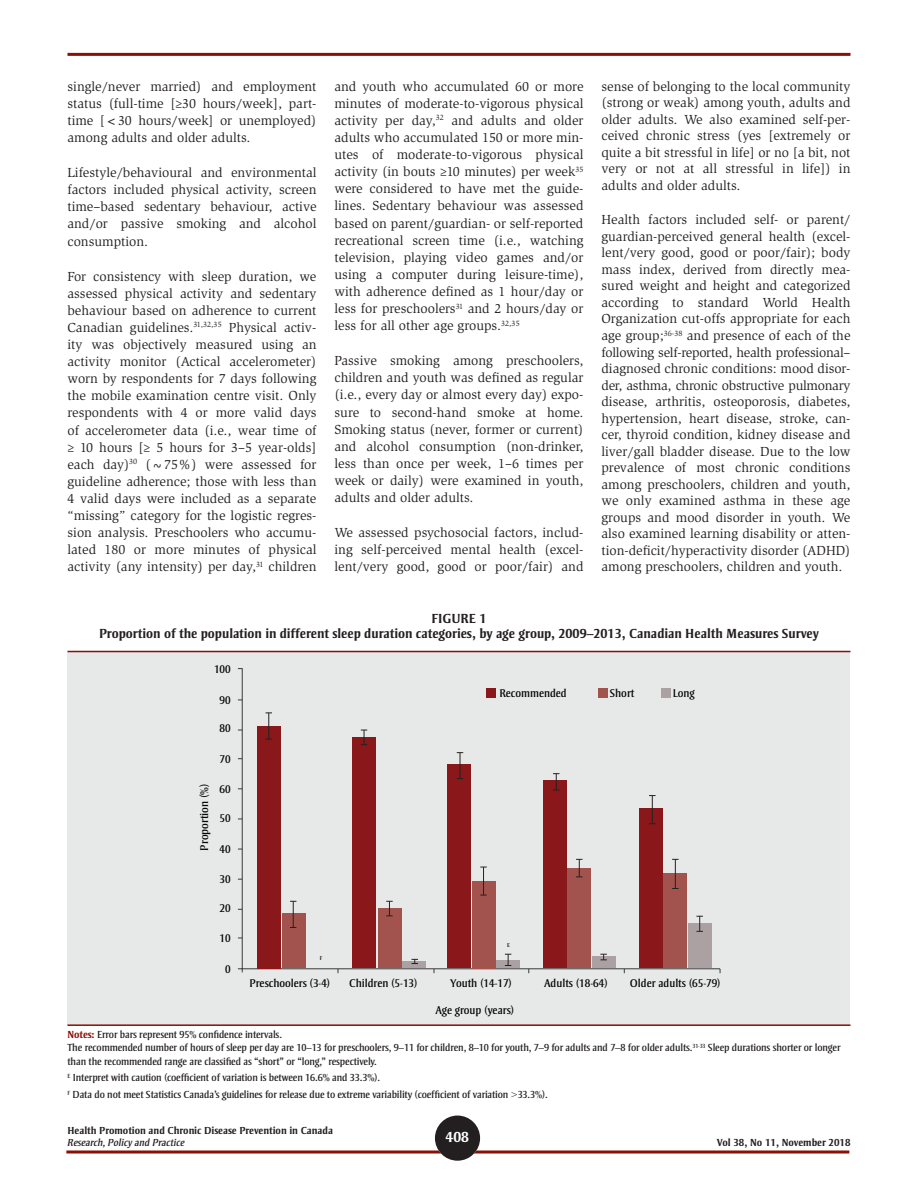
<style>
.page{position:relative;width:918px;height:1188px;background:#fff}
.page>*{position:absolute;margin:0;border:0;box-sizing:border-box;transform-origin:0 0}
.t1{font:700 15px "Strayhorn MT Std";color:#fff}
.BODY{font:13.5px/17.1px "Slimbach Std";color:#231f20;text-align:justify}
.Tableau_titre{font:700 13.5px/15px "Strayhorn MT Std";color:#231f20;text-align:center}
.t2{font:11.55px "Strayhorn MT Std";color:#030505}
.t3{font:11.4px "Strayhorn MT Std";color:#030505}
.Note_tableau{font:10.5px/13.5px "Strayhorn MT Std";letter-spacing:-.01em;color:#231f20}
.t4{font:700 10.5px "Strayhorn MT Std";color:#231f20}
.t5{font:italic 10.5px "Strayhorn MT Std";color:#231f20}
.t6{font:5.7px "Strayhorn MT Std";color:#030505}
.s1{font-weight:700;color:#8c0f05}
</style>
<div class="page">
<svg style="left:66px;top:1150px;width:783px;height:4px;background:#a84a43"></svg>
<hr style="left:68px;top:53px;width:782px;height:3px;background:#8c0f05">
<div style="left:435px;top:1116px;width:45px;height:45px;background:#231f20;border-radius:50%"></div>
<div style="left:68px;top:652px;width:782px;height:374px;background:#e7e8e8"></div>
<hr style="left:68px;top:651px;width:782px;height:1px;background:#8c0f05">
<hr style="left:68px;top:1024px;width:782px;height:2px;background:#8c0f05">
<svg style="left:242px;top:669px;width:479px;height:301px"></svg>
<svg style="left:238px;top:968px;width:5px;height:4px"></svg>
<div style="left:257px;top:726px;width:23px;height:242px;background:#8a171a"></div>
<div style="left:352px;top:738px;width:24px;height:230px;background:#8a171a"></div>
<div style="left:447px;top:765px;width:23px;height:203px;background:#8a171a"></div>
<div style="left:282px;top:914px;width:23px;height:54px;background:#a2534e"></div>
<svg style="left:266px;top:713px;width:6px;height:27px"></svg>
<svg style="left:361px;top:730px;width:6px;height:15px"></svg>
<svg style="left:457px;top:752px;width:6px;height:27px"></svg>
<div style="left:543px;top:781px;width:24px;height:187px;background:#8a171a"></div>
<svg style="left:553px;top:773px;width:6px;height:18px"></svg>
<div style="left:639px;top:809px;width:24px;height:159px;background:#8a171a"></div>
<svg style="left:649px;top:795px;width:7px;height:29px"></svg>
<svg style="left:290px;top:901px;width:6px;height:27px"></svg>
<div style="left:378px;top:909px;width:24px;height:59px;background:#a2534e"></div>
<div style="left:472px;top:881px;width:23px;height:87px;background:#a2534e"></div>
<div style="left:403px;top:961px;width:23px;height:7px;background:#aba1a2"></div>
<div style="left:496px;top:960px;width:24px;height:8px;background:#aba1a2"></div>
<svg style="left:386px;top:901px;width:7px;height:15px"></svg>
<svg style="left:480px;top:867px;width:7px;height:29px"></svg>
<div style="left:568px;top:868px;width:23px;height:100px;background:#a2534e"></div>
<svg style="left:576px;top:859px;width:7px;height:19px"></svg>
<div style="left:664px;top:874px;width:23px;height:94px;background:#a2534e"></div>
<svg style="left:672px;top:859px;width:7px;height:30px"></svg>
<div style="left:592px;top:956px;width:23px;height:12px;background:#aba1a2"></div>
<svg style="left:600px;top:954px;width:7px;height:7px"></svg>
<div style="left:688px;top:923px;width:23px;height:45px;background:#aba1a2"></div>
<svg style="left:696px;top:916px;width:7px;height:16px"></svg>
<svg style="left:505px;top:954px;width:6px;height:12px"></svg>
<svg style="left:412px;top:959px;width:6px;height:5px"></svg>
<div style="left:486px;top:689px;width:10px;height:9px;background:#8a171a"></div>
<div style="left:599px;top:689px;width:9px;height:9px;background:#a2534e"></div>
<div style="left:662px;top:689px;width:9px;height:9px;background:#aba1a2"></div>
<p class="BODY" style="left:68px;top:78px;width:251px">single/never married) and employment status (full-time [≥30 hours/week], part&shy;time [&lt;30 hours/week] or unemployed) among adults and older adults.</p>
<p class="BODY" style="left:68px;top:164px;width:251px">Lifestyle/behavioural and environmental factors included physical activity, screen time–based sedentary behaviour, active and/or passive smoking and alcohol consumption.</p>
<p class="BODY" style="left:68px;top:268px;width:251px">For consistency with sleep duration, we assessed physical activity and sedentary behaviour based on adherence to current Canadian guidelines.<sup>31,32,35</sup> Physical activ&shy;ity was objectively measured using an activity monitor (Actical accelerometer) worn by respondents for 7 days following the mobile examination centre visit. Only respondents with 4 or more valid days of accelerometer data (i.e., wear time of ≥ 10 hours [≥ 5 hours for 3–5 year-olds] each day)<sup>30</sup> (~75%) were assessed for guideline adherence; those with less than 4 valid days were included as a separate “missing” category for the logistic regres&shy;sion analysis. Preschoolers who accumu&shy;lated 180 or more minutes of physical activity (any intensity) per day,<sup>31</sup> children</p>
<p class="BODY" style="left:602px;top:78px;width:251px;line-height:16.5px">sense of belonging to the local community (strong or weak) among youth, adults and older adults. We also examined self-per&shy;ceived chronic stress (yes [extremely or quite a bit stressful in life] or no [a bit, not very or not at all stressful in life]) in adults and older adults.</p>
<p class="BODY" style="left:602px;top:212px;width:251px;line-height:16.5px">Health factors included self- or parent/ guardian-perceived general health (excel&shy;lent/very good, good or poor/fair); body mass index, derived from directly mea&shy;sured weight and height and categorized according to standard World Health Organization cut-offs appropriate for each age group;<sup>36-38</sup> and presence of each of the following self-reported, health professional– diagnosed chronic conditions: mood disor&shy;der, asthma, chronic obstructive pulmonary disease, arthritis, osteoporosis, diabetes, hypertension, heart disease, stroke, can&shy;cer, thyroid condition, kidney disease and liver/gall bladder disease. Due to the low prevalence of most chronic conditions among preschoolers, children and youth, we only examined asthma in these age groups and mood disorder in youth. We also examined learning disability or atten&shy;tion-deficit/hyperactivity disorder (ADHD) among preschoolers, children and youth.</p>
<p class="Tableau_titre" style="left:99px;top:611px;width:721px">FIGURE 1<br>Proportion of the population in different sleep duration categories, by age group, 2009–2013, Canadian Health Measures Survey</p>
<p class="BODY" style="left:334px;top:78px;width:251px">and youth who accumulated 60 or more minutes of moderate-to-vigorous physical activity per day,<sup>32</sup> and adults and older adults who accumulated 150 or more min&shy;utes of moderate-to-vigorous physical activity (in bouts ≥10 minutes) per week<sup>35 </sup>were considered to have met the guide&shy;lines. Sedentary behaviour was assessed based on parent/guardian- or self-reported recreational screen time (i.e., watching television, playing video games and/or using a computer during leisure-time), with adherence defined as 1 hour/day or less for preschoolers<sup>31</sup> and 2 hours/day or less for all other age groups.<sup>32,35</sup></p>
<p class="BODY" style="left:334px;top:352px;width:251px">Passive smoking among preschoolers, children and youth was defined as regular (i.e., every day or almost every day) expo&shy;sure to second-hand smoke at home.<br>Smoking status (never, former or current) and alcohol consumption (non-drinker, less than once per week, 1–6 times per week or daily) were examined in youth, adults and older adults.</p>
<p class="BODY" style="left:334px;top:524px;width:251px">We assessed psychosocial factors, includ&shy;ing self-perceived mental health (excel&shy;lent/very good, good or poor/fair) and</p>
<p class="t3" style="left:214px;top:663px;width:18px">100</p>
<p class="t3" style="left:220px;top:694px;width:13px">90</p>
<p class="t3" style="left:220px;top:722px;width:13px">80</p>
<p class="t3" style="left:220px;top:753px;width:13px">70</p>
<p class="t3" style="left:220px;top:783px;width:13px">60</p>
<p class="t3" style="left:220px;top:812px;width:13px">50</p>
<p class="t3" style="left:220px;top:843px;width:13px">40</p>
<p class="t3" style="left:220px;top:873px;width:13px">30</p>
<p class="t3" style="left:220px;top:902px;width:13px">20</p>
<p class="t3" style="left:220px;top:932px;width:13px">10</p>
<p class="t3" style="left:225px;top:963px;width:7px">0</p>
<p class="t2" style="left:198px;top:851px;width:68px;rotate:-90deg">Proportion (%)</p>
<p class="t6" style="left:320px;top:955px;width:4px">F</p>
<p class="t3" style="left:250px;top:977px;width:82px">Preschoolers (3-4)</p>
<p class="t3" style="left:499px;top:687px;width:69px">Recommended</p>
<p class="t3" style="left:610px;top:687px;width:26px">Short</p>
<p class="t3" style="left:673px;top:687px;width:23px">Long</p>
<p class="t6" style="left:507px;top:942px;width:4px">E</p>
<p class="t3" style="left:349px;top:977px;width:70px">Children (5-13)</p>
<p class="t3" style="left:450px;top:977px;width:63px">Youth (14-17)</p>
<p class="t3" style="left:435px;top:1003px;width:80px">Age group (years)</p>
<p class="t3" style="left:544px;top:977px;width:65px">Adults (18-64)</p>
<p class="t3" style="left:630px;top:977px;width:92px">Older adults (65-79)</p>
<p class="Note_tableau" style="left:68px;top:1027px;width:775px"><span class="s1">Notes:</span> Error bars represent 95% confidence intervals.<br>The recommended number of hours of sleep per day are 10–13 for preschoolers, 9–11 for children, 8–10 for youth, 7–9 for adults and 7–8 for older adults.<sup>31-33</sup> Sleep durations shorter or longer than the recommended range are classified as “short” or “long,” respectively.</p>
<p class="Note_tableau" style="left:68px;top:1071px;width:314px"><sup>E</sup> Interpret with caution (coefficient of variation is between 16.6% and 33.3%).</p>
<p class="Note_tableau" style="left:68px;top:1088px;width:482px"><sup>F</sup> Data do not meet Statistics Canada’s guidelines for release due to extreme variability (coefficient of variation &gt;33.3%).</p>
<p class="t4" style="left:68px;top:1125px;width:267px">Health Promotion and Chronic Disease Prevention in Canada</p>
<p class="t5" style="left:68px;top:1137px;width:119px">Research, Policy and Practice</p>
<p class="t4" style="left:717px;top:1137px;width:135px">Vol 38, No 11, November 2018</p>
<p class="t1" style="left:446px;top:1128px;width:25px">408</p>
</div>
